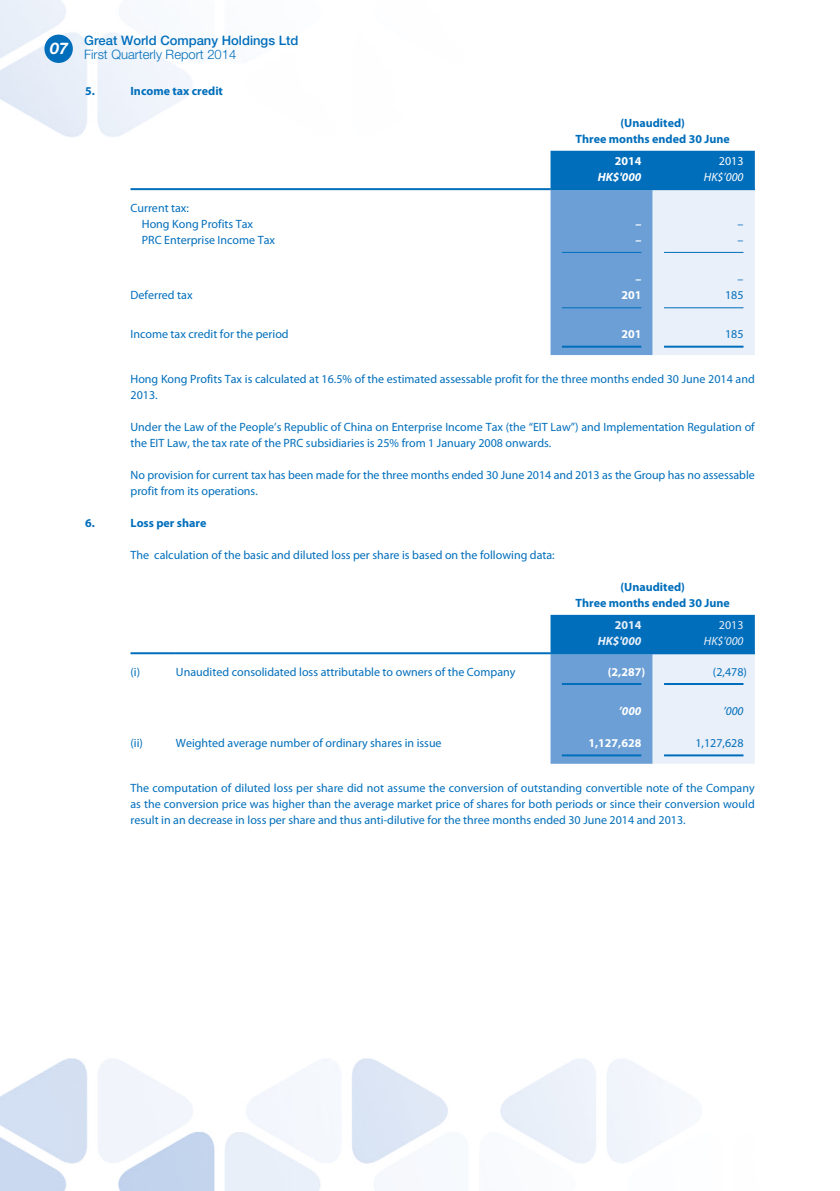
<style>
.page{position:relative;width:840px;height:1191px;background:#fff}
.page>*{position:absolute;margin:0;border:0;box-sizing:border-box;transform-origin:0 0}
.t1{font:italic 700 16px "Helvetica Neue LT Std";color:#fff}
.t2{font:500 13px "Helvetica Neue LT Std";color:#006ebb}
.t3{font:300 13px "Helvetica Neue LT Std";color:#006ebb}
.t4{font:12px/16px "Myriad Pro";color:#006ebb}
.t5{font:700 12px/16px "Myriad Pro";color:#006ebb;text-align:center}
.t6{font:700 12px "Myriad Pro";color:#fff}
.t7{font:italic 700 12px "Myriad Pro";color:#fff}
.t8{font:italic 12px "Myriad Pro";color:#fff}
.t9{font:italic 700 12px "Myriad Pro";color:#eaf0f9}
.t10{font:italic 12px "Myriad Pro";color:#eaf0f9}
.t11{font:12px "Myriad Pro";color:#fff}
.t12{font:700 12px "Myriad Pro";color:#eaf0f9}
.t13{font:12px "Myriad Pro";color:#eaf0f9}
.t14{font:italic 12px "Myriad Pro";color:#006ebb}
</style>
<div class="page">
<img style="left:0;top:0;width:755px;height:1191px">
<div style="left:45px;top:36px;width:27px;height:26px;background:#006ebb;border-radius:50%"></div>
<div style="left:44px;top:35px;width:29px;height:28px;border:2px solid #006ebb;border-radius:50%"></div>
<svg style="left:550px;top:151px;width:204px;height:204px;background:#8ab6de"></svg>
<hr style="left:130px;top:188px;width:420px;height:2px;background:#006ebb">
<hr style="left:550px;top:188px;width:102px;height:2px;background:#006ebb">
<hr style="left:652px;top:188px;width:102px;height:2px;background:#006ebb">
<hr style="left:561px;top:252px;width:80px;height:1px;background:#006ebb">
<hr style="left:663px;top:252px;width:80px;height:1px;background:#006ebb">
<hr style="left:561px;top:307px;width:80px;height:1px;background:#006ebb">
<hr style="left:663px;top:307px;width:80px;height:1px;background:#006ebb">
<hr style="left:561px;top:346px;width:80px;height:2px;background:#006ebb">
<hr style="left:663px;top:346px;width:80px;height:2px;background:#006ebb">
<svg style="left:550px;top:615px;width:204px;height:148px;background:#7db0db"></svg>
<hr style="left:130px;top:652px;width:46px;height:2px;background:#006ebb">
<hr style="left:176px;top:652px;width:374px;height:2px;background:#006ebb">
<hr style="left:550px;top:652px;width:102px;height:2px;background:#006ebb">
<hr style="left:652px;top:652px;width:102px;height:2px;background:#006ebb">
<hr style="left:561px;top:683px;width:80px;height:2px;background:#006ebb">
<hr style="left:663px;top:683px;width:80px;height:2px;background:#006ebb">
<hr style="left:561px;top:754px;width:80px;height:2px;background:#006ebb">
<hr style="left:663px;top:754px;width:80px;height:2px;background:#006ebb">
<h1 class="t1" style="left:50px;top:42px;width:19px">07</h1>
<p class="t2" style="left:84px;top:36px;width:216px">Great World Company Holdings Ltd</p>
<p class="t3" style="left:84px;top:50px;width:153px">First Quarterly Report 2014</p>
<p class="t5" style="left:85px;top:84px;width:11px">5.</p>
<p class="t5" style="left:130px;top:84px;width:94px">Income tax credit</p>
<p class="t4" style="left:142px;top:201px;width:113px;text-indent:-11px">Current tax:<br>Hong Kong Profits Tax</p>
<p class="t5" style="left:575px;top:116px;width:156px">(Unaudited)<br>Three months ended 30 June</p>
<p class="t6" style="left:614px;top:156px;width:28px">2014</p>
<p class="t11" style="left:718px;top:156px;width:26px">2013</p>
<p class="t7" style="left:597px;top:172px;width:45px">HK$'000</p>
<p class="t8" style="left:703px;top:172px;width:41px">HK$’000</p>
<p class="t6" style="left:635px;top:219px;width:7px">–</p>
<p class="t4" style="left:737px;top:217px;width:7px">–</p>
<p class="t4" style="left:142px;top:233px;width:135px">PRC Enterprise Income Tax</p>
<p class="t6" style="left:635px;top:235px;width:7px">–</p>
<p class="t4" style="left:737px;top:233px;width:7px">–</p>
<p class="t6" style="left:635px;top:274px;width:7px">–</p>
<p class="t4" style="left:737px;top:272px;width:7px">–</p>
<p class="t4" style="left:130px;top:288px;width:64px">Deferred tax</p>
<p class="t6" style="left:621px;top:290px;width:21px">201</p>
<p class="t4" style="left:724px;top:288px;width:20px">185</p>
<p class="t4" style="left:130px;top:327px;width:159px">Income tax credit for the period</p>
<p class="t6" style="left:621px;top:330px;width:21px">201</p>
<p class="t4" style="left:724px;top:327px;width:20px">185</p>
<p class="t4" style="left:130px;top:372px;width:625px">Hong Kong Profits Tax is calculated at 16.5% of the estimated assessable profit for the three months ended 30 June 2014 and<br>2013.</p>
<p class="t4" style="left:130px;top:420px;width:625px">Under the Law of the People’s Republic of China on Enterprise Income Tax (the “EIT Law”) and Implementation Regulation of the EIT Law, the tax rate of the PRC subsidiaries is 25% from 1 January 2008 onwards.</p>
<p class="t4" style="left:130px;top:468px;width:625px">No provision for current tax has been made for the three months ended 30 June 2014 and 2013 as the Group has no assessable profit from its operations.</p>
<p class="t5" style="left:85px;top:516px;width:11px">6.</p>
<p class="t5" style="left:130px;top:516px;width:77px">Loss per share</p>
<p class="t4" style="left:130px;top:548px;width:425px">The calculation of the basic and diluted loss per share is based on the following data:</p>
<p class="t5" style="left:575px;top:580px;width:156px">(Unaudited)<br>Three months ended 30 June</p>
<p class="t12" style="left:614px;top:620px;width:28px">2014</p>
<p class="t13" style="left:718px;top:620px;width:26px">2013</p>
<p class="t9" style="left:597px;top:636px;width:45px">HK$'000</p>
<p class="t10" style="left:703px;top:636px;width:41px">HK$’000</p>
<p class="t4" style="left:130px;top:665px;width:11px">(i)</p>
<p class="t4" style="left:176px;top:665px;width:341px">Unaudited consolidated loss attributable to owners of the Company</p>
<p class="t6" style="left:607px;top:667px;width:39px">(2,287)</p>
<p class="t4" style="left:712px;top:665px;width:35px">(2,478)</p>
<p class="t7" style="left:618px;top:706px;width:24px">’000</p>
<p class="t14" style="left:723px;top:706px;width:22px">’000</p>
<p class="t4" style="left:130px;top:736px;width:14px">(ii)</p>
<p class="t4" style="left:176px;top:736px;width:267px">Weighted average number of ordinary shares in issue</p>
<p class="t6" style="left:588px;top:738px;width:54px">1,127,628</p>
<p class="t4" style="left:695px;top:736px;width:50px">1,127,628</p>
<p class="t4" style="left:130px;top:781px;width:625px;text-align:justify">The computation of diluted loss per share did not assume the conversion of outstanding convertible note of the Company as the conversion price was higher than the average market price of shares for both periods or since their conversion would result in an decrease in loss per share and thus anti-dilutive for the three months ended 30 June 2014 and 2013.</p>
</div>
